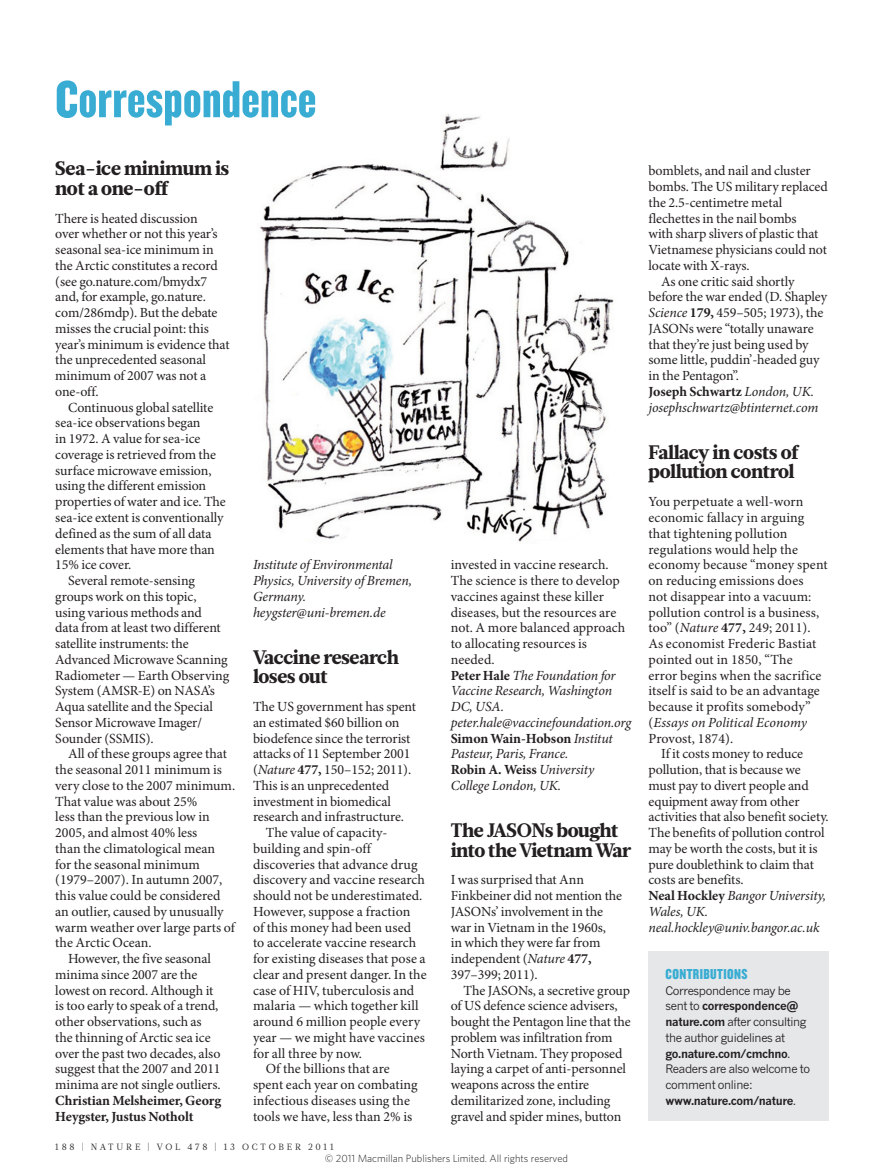
<style>
.page{position:relative;width:893px;height:1174px;background:#fff}
.page>*{position:absolute;margin:0;border:0;box-sizing:border-box;transform-origin:0 0}
.t1{font:54px "Knockout 69 Full Liteweight";color:#38acd2}
.CORRES_HEAD{font:900 19.5px/19.5px "Glosa Math";letter-spacing:-.015em;color:#231f20}
.SUMMARY_BOX_HEAD{font:15px "Knockout 69 Full Liteweight";letter-spacing:.03em;color:#38acd2}
.BODY_TEXT_R_L_INDENT{font:13.95px/15.8px "Minion Pro";letter-spacing:-.005em;color:#231f20}
.BODY_TEXT_R_L_1ST_PA{font:13.95px/15.8px "Minion Pro";letter-spacing:-.005em;color:#231f20}
.CORRES_AUTHOR_DETAIL{font:italic 13.95px/15.8px "Minion Pro";letter-spacing:-.015em;color:#231f20}
.CORRES_AUTHOR_DETAIL-2{font:700 13.95px/15.8px "Minion Pro";letter-spacing:-.01em;color:#231f20}
.BOX_COPY_1ST_PARA{font:11.7px/15.8px "News Gothic MTOT";letter-spacing:-.03em;color:#231f20}
.t2{font:300 10.5px "Whitney";color:#231f20}
.t3{font:9px "Glosa Math";letter-spacing:.3em;color:#231f20}
.s1{font-style:italic}
.s2{font-weight:700}
.s3{font-weight:700;font-style:normal}
</style>
<div class="page">
<img style="left:260px;top:115px;width:354px;height:427px">
<div style="left:648px;top:951px;width:181px;height:169px;background:#e6e7e9"></div>
<p class="t1" style="left:55px;top:65px;width:263px">Correspondence</p>
<p class="CORRES_HEAD" style="left:55px;top:159px;width:175px">Sea-ice minimum is not a one-off</p>
<p class="BODY_TEXT_R_L_1ST_PA" style="left:55px;top:211px;width:176px">There is heated discussion<br>over whether or not this year’s seasonal sea-ice minimum in the Arctic constitutes a record (see go.nature.com/bmydx7 and, for example, go.nature. com/286mdp). But the debate misses the crucial point: this year’s minimum is evidence that the unprecedented seasonal minimum of 2007 was not a one-off.</p>
<p class="BODY_TEXT_R_L_INDENT" style="left:55px;top:400px;width:172px;text-indent:13px">Continuous global satellite sea-ice observations began<br>in 1972. A value for sea-ice coverage is retrieved from the surface microwave emission, using the different emission properties of water and ice. The sea-ice extent is conventionally defined as the sum of all data elements that have more than<br>15% ice cover.</p>
<p class="BODY_TEXT_R_L_INDENT" style="left:55px;top:573px;width:175px;text-indent:13px">Several remote-sensing groups work on this topic, using various methods and<br>data from at least two different satellite instruments: the<br>Advanced Microwave Scanning<br>Radiometer — Earth Observing<br>System (AMSR-E) on NASA’s<br>Aqua satellite and the Special<br>Sensor Microwave Imager/<br>Sounder (SSMIS).</p>
<p class="BODY_TEXT_R_L_INDENT" style="left:55px;top:746px;width:181px;text-indent:13px">All of these groups agree that the seasonal 2011 minimum is very close to the 2007 minimum.<br>That value was about 25%<br>less than the previous low in<br>2005, and almost 40% less<br>than the climatological mean<br>for the seasonal minimum (1979–2007). In autumn 2007, this value could be considered an outlier, caused by unusually warm weather over large parts of the Arctic Ocean.</p>
<p class="BODY_TEXT_R_L_INDENT" style="left:55px;top:951px;width:167px;text-indent:13px">However, the five seasonal minima since 2007 are the lowest on record. Although it is too early to speak of a trend, other observations, such as the thinning of Arctic sea ice over the past two decades, also suggest that the 2007 and 2011 minima are not single outliers.</p>
<p class="CORRES_AUTHOR_DETAIL-2" style="left:55px;top:1093px;width:168px">Christian Melsheimer, Georg<br>Heygster, Justus Notholt</p>
<p class="CORRES_AUTHOR_DETAIL" style="left:253px;top:557px;width:160px">Institute of Environmental<br>Physics, University of Bremen,<br>Germany. heygster@uni-bremen.de</p>
<p class="CORRES_HEAD" style="left:253px;top:647px;width:147px">Vaccine research loses out</p>
<p class="BODY_TEXT_R_L_1ST_PA" style="left:253px;top:699px;width:165px">The US government has spent an estimated $60 billion on biodefence since the terrorist attacks of 11 September 2001 (<span class="s1">Nature</span> <span class="s2">477,</span> 150–152; 2011).<br>This is an unprecedented investment in biomedical research and infrastructure.</p>
<p class="BODY_TEXT_R_L_INDENT" style="left:253px;top:825px;width:175px;text-indent:13px">The value of capacity&shy;building and spin-off discoveries that advance drug discovery and vaccine research should not be underestimated.<br>However, suppose a fraction<br>of this money had been used<br>to accelerate vaccine research for existing diseases that pose a clear and present danger. In the case of HIV, tuberculosis and malaria — which together kill around 6 million people every year — we might have vaccines for all three by now.</p>
<p class="BODY_TEXT_R_L_INDENT" style="left:253px;top:1061px;width:166px;text-indent:13px">Of the billions that are spent each year on combating infectious diseases using the tools we have, less than 2% is</p>
<p class="BODY_TEXT_R_L_INDENT" style="left:451px;top:557px;width:176px">invested in vaccine research.<br>The science is there to develop vaccines against these killer diseases, but the resources are not. A more balanced approach to allocating resources is needed.</p>
<p class="CORRES_AUTHOR_DETAIL" style="left:451px;top:668px;width:166px"><span class="s3">Peter Hale</span> The Foundation for<br>Vaccine Research, Washington<br>DC, USA.</p>
<p class="CORRES_AUTHOR_DETAIL" style="left:451px;top:715px;width:182px">peter.hale@vaccinefoundation.org</p>
<p class="CORRES_AUTHOR_DETAIL" style="left:451px;top:731px;width:164px"><span class="s3">Simon Wain-Hobson</span> Institut<br>Pasteur, Paris, France.</p>
<p class="CORRES_AUTHOR_DETAIL" style="left:451px;top:762px;width:145px"><span class="s3">Robin A. Weiss</span> University<br>College London, UK.</p>
<p class="CORRES_HEAD" style="left:451px;top:821px;width:182px">The JASONs bought into the Vietnam War</p>
<p class="BODY_TEXT_R_L_1ST_PA" style="left:451px;top:872px;width:173px">I was surprised that Ann<br>Finkbeiner did not mention the<br>JASONs’ involvement in the war in Vietnam in the 1960s,<br>in which they were far from independent (<span class="s1">Nature</span> <span class="s2">477,<br></span>397–399; 2011).</p>
<p class="BODY_TEXT_R_L_INDENT" style="left:451px;top:983px;width:182px;text-indent:13px">The JASONs, a secretive group of US defence science advisers, bought the Pentagon line that the problem was infiltration from<br>North Vietnam. They proposed laying a carpet of anti-personnel weapons across the entire demilitarized zone, including gravel and spider mines, button</p>
<p class="t3" style="left:55px;top:1141px;width:280px">188 | NATURE | VOL 478 | 13 OCTOBER 2011</p>
<p class="t2" style="left:325px;top:1151px;width:245px">© 2011 Macmillan Publishers Limited. All rights reserved</p>
<p class="BODY_TEXT_R_L_INDENT" style="left:648px;top:164px;width:181px">bomblets, and nail and cluster bombs. The US military replaced the 2.5-centimetre metal flechettes in the nail bombs<br>with sharp slivers of plastic that<br>Vietnamese physicians could not locate with X-rays.</p>
<p class="BODY_TEXT_R_L_INDENT" style="left:648px;top:274px;width:180px;text-indent:13px">As one critic said shortly before the war ended (D. Shapley<br><span class="s1">Science</span> <span class="s2">179,</span> 459–505; 1973), the<br>JASONs were “totally unaware that they’re just being used by some little, puddin’-headed guy in the Pentagon”.</p>
<p class="CORRES_AUTHOR_DETAIL" style="left:648px;top:384px;width:171px"><span class="s3">Joseph Schwartz</span> London, UK. josephschwartz@btinternet.com</p>
<p class="CORRES_HEAD" style="left:648px;top:443px;width:151px">Fallacy in costs of pollution control</p>
<p class="BODY_TEXT_R_L_1ST_PA" style="left:648px;top:494px;width:181px">You perpetuate a well-worn economic fallacy in arguing that tightening pollution regulations would help the economy because “money spent on reducing emissions does<br>not disappear into a vacuum: pollution control is a business, too” (<span class="s1">Nature</span> <span class="s2">477,</span> 249; 2011).<br>As economist Frederic Bastiat pointed out in 1850, “The<br>error begins when the sacrifice itself is said to be an advantage because it profits somebody” (<span class="s1">Essays on Political Economy<br></span>Provost, 1874).</p>
<p class="BODY_TEXT_R_L_INDENT" style="left:648px;top:746px;width:182px;text-indent:13px">If it costs money to reduce pollution, that is because we must pay to divert people and equipment away from other activities that also benefit society.<br>The benefits of pollution control may be worth the costs, but it is pure doublethink to claim that costs are benefits.</p>
<p class="CORRES_AUTHOR_DETAIL" style="left:648px;top:888px;width:179px"><span class="s3">Neal Hockley</span> Bangor University,<br>Wales, UK. neal.hockley@univ.bangor.ac.uk</p>
<p class="SUMMARY_BOX_HEAD" style="left:665px;top:964px;width:84px">CONTRIBUTIONS</p>
<p class="BOX_COPY_1ST_PARA" style="left:665px;top:982px;width:146px">Correspondence may be sent to <span class="s2">correspondence@ nature.com</span> after consulting the author guidelines at <span class="s2">go.nature.com/cmchno</span>.<br>Readers are also welcome to comment online: <span class="s2">www.nature.com/nature</span>.</p>
</div>
